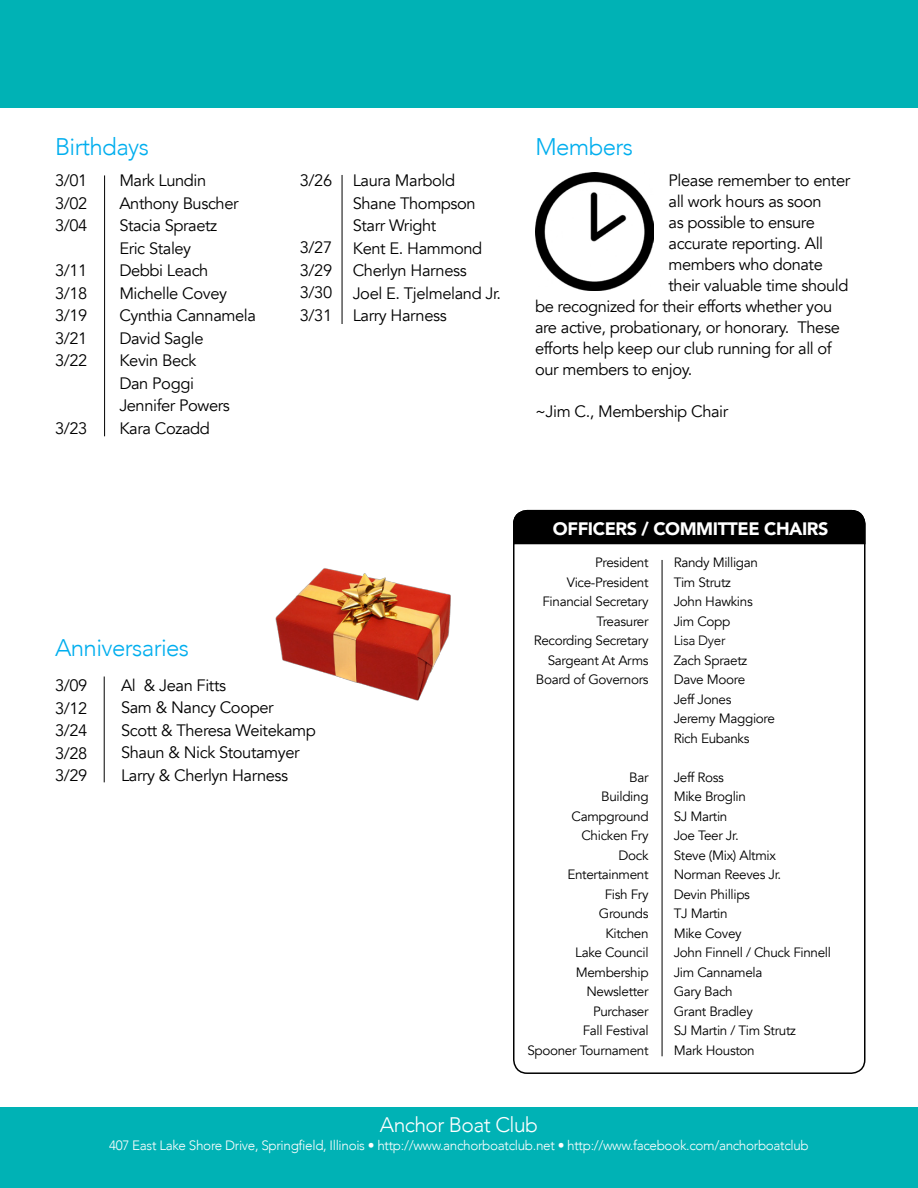
<style>
.page{position:relative;width:918px;height:1188px;background:#fff}
.page>*{position:absolute;margin:0;border:0;box-sizing:border-box;transform-origin:0 0}
.t1{font:300 24px "Avenir";letter-spacing:-.025em;color:#00aeee}
.t2{font:300 21px "Avenir";letter-spacing:-.025em;color:#fff}
.t3{font:900 18px "Avenir";letter-spacing:-.025em;color:#fff}
.t4{font:16.5px "Avenir";letter-spacing:-.025em;color:#000}
.t5{font:13.5px "Avenir";letter-spacing:-.025em;color:#000}
.t6{font:300 13.5px "Avenir";letter-spacing:-.025em;color:#fff}
.t7{font:300 13.5px "Avenir";letter-spacing:-.025em;color:#000}
</style>
<div class="page">
<div style="left:0;top:0;width:918px;height:108px;background:#00b2b5"></div>
<div style="left:513px;top:510px;width:353px;height:564px;border:2px solid #000;border-radius:14px"></div>
<svg style="left:513px;top:509px;width:353px;height:37px;background:#131313"></svg>
<hr style="left:104px;top:175px;width:1px;height:261px;background:#000">
<hr style="left:104px;top:677px;width:1px;height:105px;background:#000">
<hr style="left:662px;top:560px;width:1px;height:496px;background:#000">
<hr style="left:342px;top:175px;width:1px;height:149px;background:#000">
<img style="left:536px;top:173px;width:117px;height:117px">
<img style="left:275px;top:568px;width:176px;height:133px">
<div style="left:0;top:1107px;width:918px;height:81px;background:#00b2b5"></div>
<p class="t1" style="left:55px;top:132px;width:95px">Birthdays</p>
<p class="t4" style="left:55px;top:171px;width:34px">3/01</p>
<p class="t4" style="left:55px;top:193px;width:34px">3/02</p>
<p class="t4" style="left:55px;top:216px;width:34px">3/04</p>
<p class="t4" style="left:55px;top:261px;width:34px">3/11</p>
<p class="t4" style="left:55px;top:283px;width:34px">3/18</p>
<p class="t4" style="left:55px;top:306px;width:34px">3/19</p>
<p class="t4" style="left:55px;top:328px;width:34px">3/21</p>
<p class="t4" style="left:55px;top:351px;width:34px">3/22</p>
<p class="t4" style="left:119px;top:171px;width:88px">Mark Lundin</p>
<p class="t4" style="left:119px;top:193px;width:121px">Anthony Buscher</p>
<p class="t4" style="left:119px;top:216px;width:99px">Stacia Spraetz</p>
<p class="t4" style="left:119px;top:238px;width:73px">Eric Staley</p>
<p class="t4" style="left:119px;top:261px;width:91px">Debbi Leach</p>
<p class="t4" style="left:119px;top:283px;width:109px">Michelle Covey</p>
<p class="t4" style="left:119px;top:306px;width:138px">Cynthia Cannamela</p>
<p class="t4" style="left:119px;top:328px;width:86px">David Sagle</p>
<p class="t4" style="left:119px;top:351px;width:79px">Kevin Beck</p>
<p class="t4" style="left:119px;top:373px;width:76px">Dan Poggi</p>
<p class="t4" style="left:119px;top:396px;width:112px">Jennifer Powers</p>
<p class="t4" style="left:119px;top:418px;width:92px">Kara Cozadd</p>
<p class="t4" style="left:55px;top:418px;width:34px">3/23</p>
<p class="t4" style="left:300px;top:170px;width:34px">3/26</p>
<p class="t4" style="left:300px;top:238px;width:34px">3/27</p>
<p class="t4" style="left:300px;top:260px;width:34px">3/29</p>
<p class="t4" style="left:300px;top:283px;width:34px">3/30</p>
<p class="t4" style="left:300px;top:305px;width:34px">3/31</p>
<p class="t4" style="left:353px;top:171px;width:104px">Laura Marbold</p>
<p class="t4" style="left:353px;top:193px;width:125px">Shane Thompson</p>
<p class="t4" style="left:353px;top:216px;width:85px">Starr Wright</p>
<p class="t4" style="left:353px;top:238px;width:131px">Kent E. Hammond</p>
<p class="t4" style="left:353px;top:261px;width:115px">Cherlyn Harness</p>
<p class="t4" style="left:353px;top:283px;width:150px">Joel E. Tjelmeland Jr.</p>
<p class="t4" style="left:353px;top:306px;width:96px">Larry Harness</p>
<p class="t1" style="left:535px;top:132px;width:99px">Members</p>
<p class="t4" style="left:669px;top:171px;width:183px">Please remember to enter</p>
<p class="t4" style="left:669px;top:192px;width:155px">all work hours as soon</p>
<p class="t4" style="left:669px;top:213px;width:148px">as possible to ensure</p>
<p class="t4" style="left:669px;top:234px;width:156px">accurate reporting. All</p>
<p class="t4" style="left:669px;top:255px;width:156px">members who donate</p>
<p class="t4" style="left:669px;top:276px;width:182px">their valuable time should</p>
<p class="t4" style="left:535px;top:297px;width:299px">be recognized for their efforts whether you</p>
<p class="t4" style="left:535px;top:318px;width:306px">are active, probationary, or honorary. These</p>
<p class="t4" style="left:535px;top:339px;width:298px">efforts help keep our club running for all of</p>
<p class="t4" style="left:535px;top:360px;width:159px">our members to enjoy.</p>
<p class="t4" style="left:535px;top:402px;width:195px">~Jim C., Membership Chair</p>
<p class="t1" style="left:55px;top:634px;width:136px">Anniversaries</p>
<p class="t4" style="left:121px;top:675px;width:107px">Al &amp; Jean Fitts</p>
<p class="t4" style="left:121px;top:698px;width:154px">Sam &amp; Nancy Cooper</p>
<p class="t4" style="left:121px;top:720px;width:196px">Scott &amp; Theresa Weitekamp</p>
<p class="t4" style="left:121px;top:743px;width:180px">Shaun &amp; Nick Stoutamyer</p>
<p class="t4" style="left:121px;top:765px;width:169px">Larry &amp; Cherlyn Harness</p>
<p class="t4" style="left:55px;top:676px;width:34px">3/09</p>
<p class="t4" style="left:55px;top:698px;width:34px">3/12</p>
<p class="t4" style="left:55px;top:721px;width:34px">3/24</p>
<p class="t4" style="left:55px;top:743px;width:34px">3/28</p>
<p class="t4" style="left:55px;top:766px;width:34px">3/29</p>
<p class="t3" style="left:553px;top:513px;width:277px">OFFICERS / COMMITTEE CHAIRS</p>
<p class="t5" style="left:595px;top:555px;width:55px">President</p>
<p class="t5" style="left:567px;top:574px;width:83px">Vice-President</p>
<p class="t5" style="left:542px;top:594px;width:108px">Financial Secretary</p>
<p class="t5" style="left:597px;top:613px;width:54px">Treasurer</p>
<p class="t5" style="left:534px;top:633px;width:116px">Recording Secretary</p>
<p class="t5" style="left:548px;top:652px;width:102px">Sargeant At Arms</p>
<p class="t5" style="left:536px;top:672px;width:114px">Board of Governors</p>
<p class="t5" style="left:629px;top:769px;width:21px">Bar</p>
<p class="t5" style="left:601px;top:789px;width:49px">Building</p>
<p class="t5" style="left:572px;top:808px;width:78px">Campground</p>
<p class="t5" style="left:581px;top:828px;width:69px">Chicken Fry</p>
<p class="t5" style="left:619px;top:847px;width:32px">Dock</p>
<p class="t5" style="left:567px;top:867px;width:83px">Entertainment</p>
<p class="t5" style="left:605px;top:886px;width:45px">Fish Fry</p>
<p class="t5" style="left:599px;top:906px;width:51px">Grounds</p>
<p class="t5" style="left:605px;top:925px;width:45px">Kitchen</p>
<p class="t5" style="left:575px;top:945px;width:75px">Lake Council</p>
<p class="t5" style="left:576px;top:964px;width:74px">Membership</p>
<p class="t5" style="left:586px;top:984px;width:64px">Newsletter</p>
<p class="t5" style="left:593px;top:1003px;width:57px">Purchaser</p>
<p class="t5" style="left:583px;top:1023px;width:67px">Fall Festival</p>
<p class="t5" style="left:527px;top:1042px;width:123px">Spooner Tournament</p>
<p class="t5" style="left:674px;top:555px;width:86px">Randy Milligan</p>
<p class="t5" style="left:674px;top:574px;width:59px">Tim Strutz</p>
<p class="t5" style="left:674px;top:594px;width:81px">John Hawkins</p>
<p class="t5" style="left:674px;top:613px;width:58px">Jim Copp</p>
<p class="t7" style="left:674px;top:633px;width:53px">Lisa Dyer</p>
<p class="t5" style="left:674px;top:652px;width:75px">Zach Spraetz</p>
<p class="t5" style="left:674px;top:672px;width:73px">Dave Moore</p>
<p class="t5" style="left:674px;top:691px;width:59px">Jeff Jones</p>
<p class="t5" style="left:674px;top:711px;width:103px">Jeremy Maggiore</p>
<p class="t5" style="left:674px;top:730px;width:77px">Rich Eubanks</p>
<p class="t5" style="left:674px;top:769px;width:52px">Jeff Ross</p>
<p class="t5" style="left:674px;top:789px;width:74px">Mike Broglin</p>
<p class="t5" style="left:674px;top:808px;width:55px">SJ Martin</p>
<p class="t5" style="left:674px;top:828px;width:67px">Joe Teer Jr.</p>
<p class="t5" style="left:674px;top:847px;width:104px">Steve (Mix) Altmix</p>
<p class="t5" style="left:674px;top:867px;width:109px">Norman Reeves Jr.</p>
<p class="t5" style="left:674px;top:886px;width:78px">Devin Phillips</p>
<p class="t5" style="left:674px;top:906px;width:56px">TJ Martin</p>
<p class="t5" style="left:674px;top:925px;width:70px">Mike Covey</p>
<p class="t5" style="left:674px;top:945px;width:159px">John Finnell / Chuck Finnell</p>
<p class="t5" style="left:674px;top:964px;width:90px">Jim Cannamela</p>
<p class="t5" style="left:674px;top:984px;width:61px">Gary Bach</p>
<p class="t5" style="left:674px;top:1003px;width:81px">Grant Bradley</p>
<p class="t5" style="left:674px;top:1023px;width:124px">SJ Martin / Tim Strutz</p>
<p class="t5" style="left:674px;top:1042px;width:83px">Mark Houston</p>
<p class="t2" style="left:380px;top:1112px;width:160px">Anchor Boat Club</p>
<p class="t6" style="left:109px;top:1137px;width:701px">407 East Lake Shore Drive, Springfield, Illinois • http://www.anchorboatclub.net • http://www.facebook.com/anchorboatclub</p>
</div>
